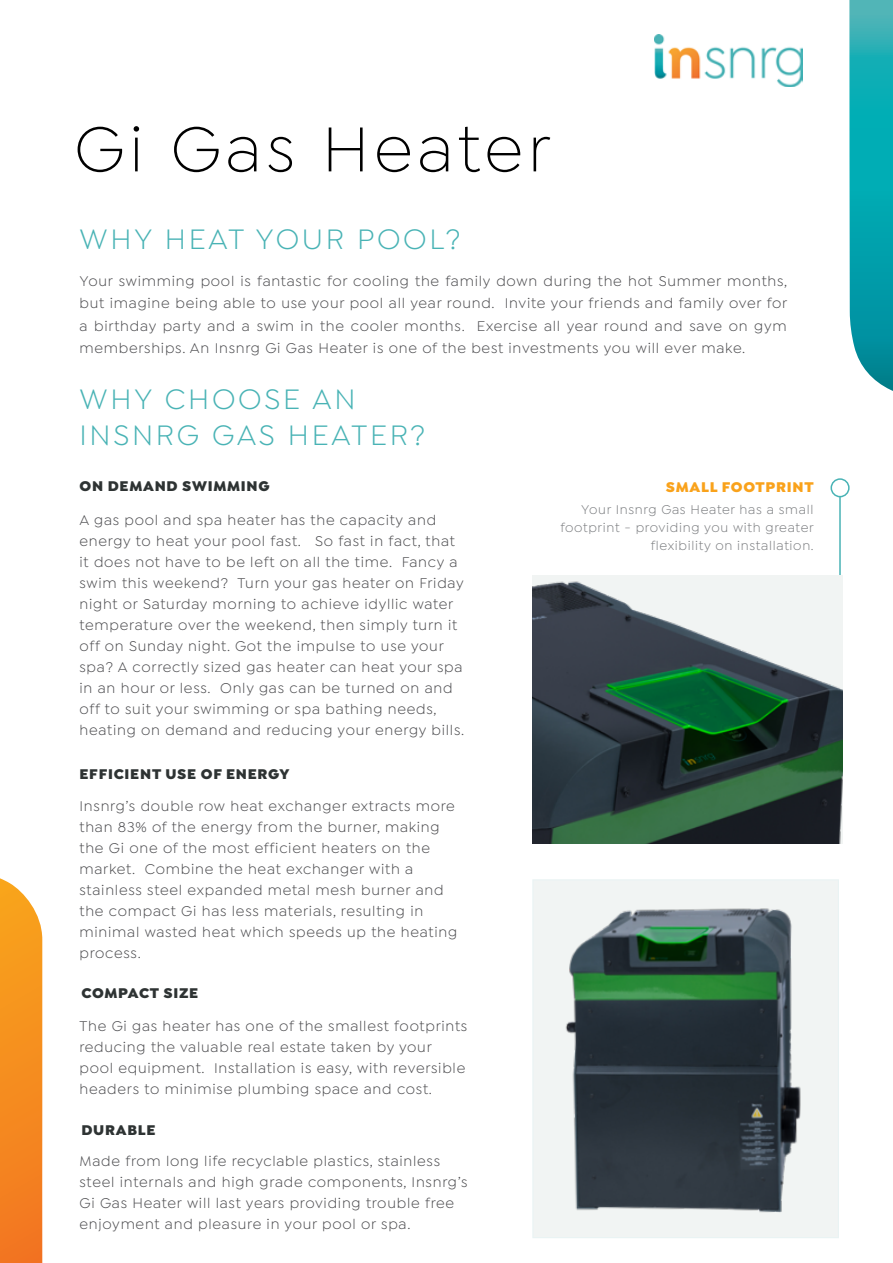
<style>
.page{position:relative;width:893px;height:1263px;background:#fff}
.page>*{position:absolute;margin:0;border:0;box-sizing:border-box;transform-origin:0 0}
.t1{font:300 67.5px "Isidora Sans";letter-spacing:.07em;color:#000}
.t2{font:30px/36px "Isidora Sans";letter-spacing:.09em;color:#49b3b5}
.t3{font:15px/21px "Isidora Sans";letter-spacing:.05em;color:#4a4a4d}
.t4{font:900 15px "Isidora Sans";letter-spacing:.05em;color:#2e3333}
.t5{font:900 15px "Isidora Sans";letter-spacing:.05em;color:#f9a21b}
.t6{font:13.5px/18px "Isidora Sans";letter-spacing:.05em;color:#797b7e;text-align:right}
</style>
<div class="page">
<div style="left:830px;top:478px;width:20px;height:19px;border:2px solid #49b3b5;border-radius:50%"></div>
<img style="left:654px;top:35px;width:148px;height:51px">
<svg style="left:0;top:878px;width:42px;height:385px;background:#f59128"></svg>
<svg style="left:849px;top:0;width:44px;height:391px;background:#23adb6"></svg>
<hr style="left:839px;top:497px;width:2px;height:215px;background:#49b3b5">
<div style="left:533px;top:880px;width:305px;height:357px;background:#f1f4f3"></div>
<img style="left:565px;top:908px;width:236px;height:305px">
<div style="left:532px;top:879px;width:307px;height:359px;border:1px solid #e9f3f3"></div>
<img style="left:532px;top:576px;width:310px;height:267px">
<h1 class="t1" style="left:74px;top:113px;width:478px">Gi Gas Heater</h1>
<h2 class="t2" style="left:80px;top:221px;width:382px">WHY HEAT YOUR POOL?</h2>
<p class="t3" style="left:80px;top:269px;width:709px;line-height:22.5px;text-align:justify">Your swimming pool is fantastic for cooling the family down during the hot Summer months, but imagine being able to use your pool all year round. Invite your friends and family over for a birthday party and a swim in the cooler months. Exercise all year round and save on gym memberships. An Insnrg Gi Gas Heater is one of the best investments you will ever make.</p>
<h2 class="t2" style="left:80px;top:381px;width:347px">WHY CHOOSE AN<br>INSNRG GAS HEATER?</h2>
<p class="t4" style="left:80px;top:477px;width:192px">ON DEMAND SWIMMING</p>
<p class="t3" style="left:80px;top:510px;width:386px">A gas pool and spa heater has the capacity and energy to heat your pool fast. So fast in fact, that it does not have to be left on all the time. Fancy a swim this weekend? Turn your gas heater on Friday night or Saturday morning to achieve idyllic water temperature over the weekend, then simply turn it off on Sunday night. Got the impulse to use your spa? A correctly sized gas heater can heat your spa in an hour or less. Only gas can be turned on and off to suit your swimming or spa bathing needs, heating on demand and reducing your energy bills.</p>
<p class="t4" style="left:80px;top:764px;width:212px">EFFICIENT USE OF ENERGY</p>
<p class="t3" style="left:80px;top:795px;width:379px">Insnrg’s double row heat exchanger extracts more than 83% of the energy from the burner, making the Gi one of the most efficient heaters on the market. Combine the heat exchanger with a stainless steel expanded metal mesh burner and the compact Gi has less materials, resulting in minimal wasted heat which speeds up the heating process.</p>
<p class="t4" style="left:81px;top:983px;width:118px">COMPACT SIZE</p>
<p class="t3" style="left:80px;top:1015px;width:389px">The Gi gas heater has one of the smallest footprints reducing the valuable real estate taken by your pool equipment. Installation is easy, with reversible headers to minimise plumbing space and cost.</p>
<p class="t4" style="left:81px;top:1120px;width:76px">DURABLE</p>
<p class="t3" style="left:80px;top:1150px;width:389px">Made from long life recyclable plastics, stainless steel internals and high grade components, Insnrg’s Gi Gas Heater will last years providing trouble free enjoyment and pleasure in your pool or spa.</p>
<p class="t5" style="left:666px;top:477px;width:149px">SMALL FOOTPRINT</p>
<p class="t6" style="left:560px;top:501px;width:255px">Your Insnrg Gas Heater has a small footprint - providing you with greater flexibility on installation.</p>
</div>
